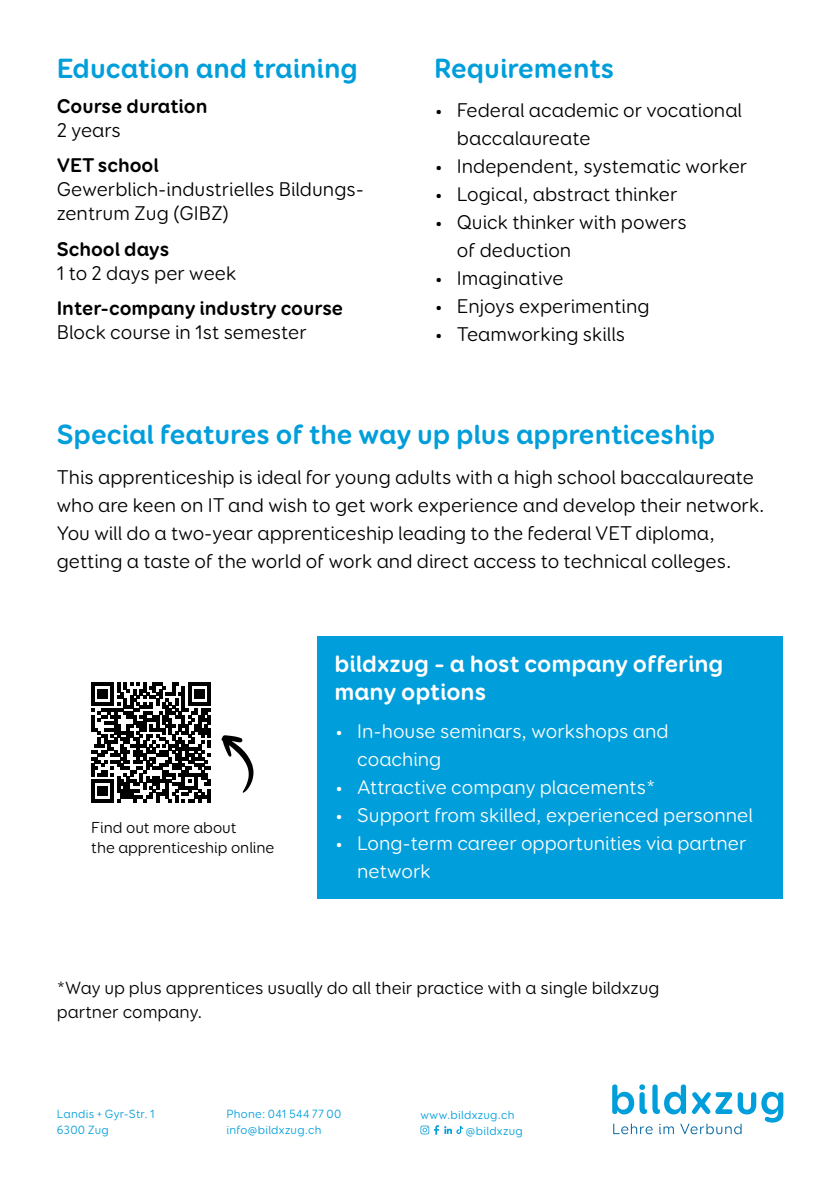
<style>
.page{position:relative;width:840px;height:1191px;background:#fff}
.page>*{position:absolute;margin:0;border:0;box-sizing:border-box;transform-origin:0 0}
.t1{font:700 28px "Booster Next FY";color:#009eda}
.t2{font:700 24px/28.8px "Booster Next FY";color:#fff}
.t3{font:20px/28px "Booster Next FY";color:#000}
.t4{font:20px/28px "Booster Next FY";color:#fff}
.t5{font:700 20px "Booster Next FY";color:#000}
.t6{font:18px/24px "Booster Next FY";color:#000}
.t7{font:16px/20px "Booster Next FY";color:#000}
.t8{font:12px/16px "Booster Next FY";letter-spacing:.025em;color:#009eda}
</style>
<div class="page">
<svg style="left:91px;top:682px;width:120px;height:120px"></svg>
<div style="left:317px;top:636px;width:465px;height:263px;background:#009eda"></div>
<svg style="left:613px;top:1123px;width:39px;height:11px"></svg>
<svg style="left:659px;top:1123px;width:14px;height:11px"></svg>
<svg style="left:680px;top:1123px;width:61px;height:11px"></svg>
<svg style="left:612px;top:1084px;width:21px;height:30px"></svg>
<svg style="left:639px;top:1084px;width:7px;height:30px"></svg>
<svg style="left:652px;top:1084px;width:33px;height:30px"></svg>
<svg style="left:692px;top:1092px;width:63px;height:22px"></svg>
<svg style="left:761px;top:1091px;width:22px;height:31px"></svg>
<svg style="left:420px;top:1125px;width:43px;height:9px"></svg>
<svg style="left:221px;top:735px;width:33px;height:58px"></svg>
<h1 class="t1" style="left:57px;top:50px;width:302px">Education and training</h1>
<p class="t5" style="left:57px;top:93px;width:152px">Course duration</p>
<p class="t3" style="left:57px;top:116px;width:66px">2 years</p>
<p class="t5" style="left:57px;top:153px;width:103px">VET school</p>
<p class="t3" style="left:57px;top:177px;width:308px;line-height:24px">Gewerblich-industrielles Bildungs&shy;zentrum Zug (GIBZ)</p>
<p class="t5" style="left:57px;top:236px;width:114px">School days</p>
<p class="t3" style="left:57px;top:259px;width:181px">1 to 2 days per week</p>
<p class="t5" style="left:57px;top:295px;width:288px">Inter-company industry course</p>
<p class="t3" style="left:57px;top:318px;width:251px">Block course in 1st semester</p>
<h1 class="t1" style="left:434px;top:50px;width:181px">Requirements</h1>
<p class="t3" style="left:456px;top:96px;width:286px;text-indent:-23px">• Federal academic or vocational baccalaureate</p>
<p class="t3" style="left:434px;top:152px;width:314px">• Independent, systematic worker</p>
<p class="t3" style="left:434px;top:180px;width:245px">• Logical, abstract thinker</p>
<p class="t3" style="left:456px;top:208px;width:231px;text-indent:-23px">• Quick thinker with powers of deduction</p>
<p class="t3" style="left:434px;top:264px;width:131px">• Imaginative</p>
<p class="t3" style="left:434px;top:292px;width:217px">• Enjoys experimenting</p>
<p class="t3" style="left:434px;top:320px;width:192px">• Teamworking skills</p>
<h1 class="t1" style="left:57px;top:417px;width:659px">Special features of the way up plus apprenticeship</h1>
<p class="t3" style="left:57px;top:462px;width:709px">This apprenticeship is ideal for young adults with a high school baccalaureate who are keen on IT and wish to get work experience and develop their network.<br>You will do a two-year apprenticeship leading to the federal VET diploma, getting a taste of the world of work and direct access to technical colleges.</p>
<p class="t7" style="left:91px;top:817px;width:185px">Find out more about<br>the apprenticeship online</p>
<p class="t2" style="left:334px;top:649px;width:390px">bildxzug – a host company offering many options</p>
<p class="t4" style="left:357px;top:717px;width:313px;text-indent:-23px">• In-house seminars, workshops and coaching</p>
<p class="t4" style="left:334px;top:773px;width:322px">• Attractive company placements*</p>
<p class="t4" style="left:334px;top:801px;width:419px">• Support from skilled, experienced personnel</p>
<p class="t4" style="left:357px;top:829px;width:390px;text-indent:-23px">• Long-term career opportunities via partner network</p>
<p class="t6" style="left:57px;top:976px;width:603px">*Way up plus apprentices usually do all their practice with a single bildxzug partner company.</p>
<p class="t8" style="left:57px;top:1106px;width:100px">Landis+Gyr-Str. 1<br>6300 Zug</p>
<p class="t8" style="left:226px;top:1105px;width:116px">Phone: 041 544 77 00 info@bildxzug.ch</p>
<p class="t8" style="left:465px;top:1106px;width:58px;text-indent:-45px">www.bildxzug.ch @bildxzug</p>
</div>
